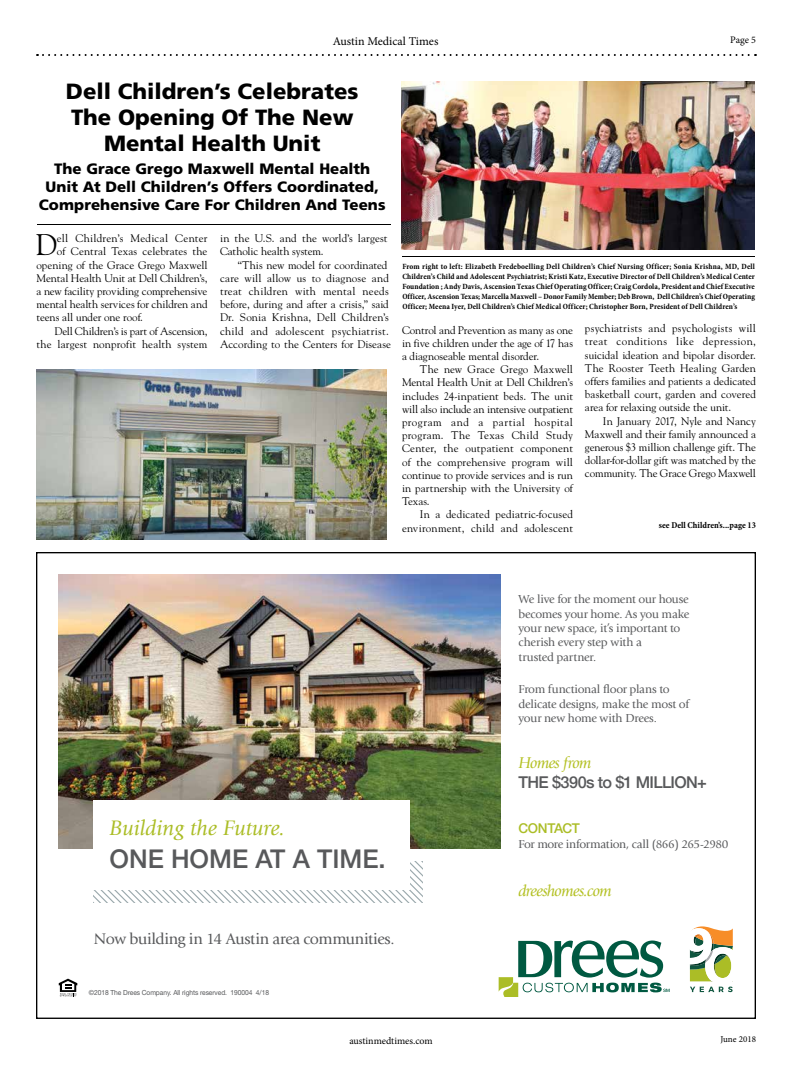
<style>
.page{position:relative;width:792px;height:1080px;background:#fff}
.page>*{position:absolute;margin:0;border:0;box-sizing:border-box;transform-origin:0 0}
.t1{font:29.7px "Goudy";color:#000}
.t2{font:500 25.8px "Helvetica Neue";color:#58595b}
.t3{font:900 22px/26.4px "Frutiger";color:#000;text-align:center}
.t4{font:italic 21.9px "Giovanni";color:#abbd26}
.t5{font:italic 16.3px "Giovanni Std";letter-spacing:-.045em;color:#b3c022}
.t6{font:500 16.3px "Helvetica Neue";letter-spacing:-.04em;color:#58595b}
.t7{font:16px "Giovanni Std";letter-spacing:-.02em;color:#58595b}
.t8{font:900 15px/18px "Frutiger";letter-spacing:.005em;color:#000;text-align:center}
.t9{font:500 13.6px "Helvetica Neue LT Std";letter-spacing:-.03em;color:#abbd26}
.t10{font:12px/14.4px "Giovanni Std";letter-spacing:-.02em;color:#58595b}
.t11{font:12px "Minion Pro";color:#000}
.t12{font:11px/13.2px "Goudy";letter-spacing:.005em;color:#000;text-align:justify}
.t13{font:11px "Goudy";letter-spacing:-.015em;color:#000}
.t14{font:11px "Goudy";letter-spacing:.025em;color:#000}
.t15{font:10px "Minion Pro";letter-spacing:-.005em;color:#000}
.t16{font:700 condensed 9px "Minion Pro";color:#000}
.t17{font:9px "Minion Pro";color:#000}
.t18{font:700 condensed 8px/10px "Minion Pro";letter-spacing:.01em;color:#000;text-align:justify}
.t19{font:7px "Helvetica Neue LT Std";letter-spacing:-.01em;color:#58595b;scale:.95 1}
.s1{font-style:inherit}
</style>
<div class="page">
<svg style="left:37px;top:54px;width:719px;height:2px"></svg>
<hr style="left:37px;top:224px;width:354px;height:1px;background:#000">
<img style="left:401px;top:81px;width:354px;height:169px">
<img style="left:59px;top:575px;width:442px;height:274px">
<svg style="left:94px;top:861px;width:328px;height:42px"></svg>
<div style="left:93px;top:800px;width:316px;height:90px;background:#fff"></div>
<svg style="left:59px;top:979px;width:18px;height:17px"></svg>
<svg style="left:690px;top:926px;width:43px;height:66px"></svg>
<svg style="left:499px;top:940px;width:171px;height:57px"></svg>
<hr style="left:402px;top:256px;width:353px;height:1px;background:#000">
<img style="left:36px;top:369px;width:351px;height:171px">
<p class="t11" style="left:333px;top:33px;width:107px">Austin Medical Times</p>
<p class="t15" style="left:730px;top:33px;width:27px">Page 5</p>
<h3 class="t3" style="left:66px;top:77px;width:294px">Dell Children’s Celebrates<br>The Opening Of The New<br>Mental Health Unit</h3>
<h3 class="t8" style="left:39px;top:159px;width:348px">The Grace Grego Maxwell Mental Health<br>Unit At Dell Children’s Offers Coordinated,<br>Comprehensive Care For Children And Teens</h3>
<h1 class="t1" style="left:36px;top:227px;width:23px">D</h1>
<p class="t14" style="left:57px;top:232px;width:152px">ell Children’s Medical Center</p>
<p class="t12" style="left:220px;top:231px;width:169px">in the U.S. and the world’s largest<br>Catholic health system.</p>
<p class="t12" style="left:220px;top:258px;width:173px;text-align:left;text-indent:18px">“This new model for coordinated care will allow us to diagnose and treat children with mental needs before, during and after a crisis,” said Dr. Sonia Krishna, Dell Children’s child and adolescent psychiatrist.<br>According to the Centers for Disease</p>
<p class="t12" style="left:57px;top:245px;width:152px">of Central Texas celebrates the</p>
<p class="t12" style="left:36px;top:258px;width:172px">opening of the Grace Grego Maxwell</p>
<p class="t12" style="left:36px;top:271px;width:172px">Mental Health Unit at Dell Children’s,</p>
<p class="t12" style="left:36px;top:284px;width:172px">a new facility providing comprehensive</p>
<p class="t12" style="left:36px;top:297px;width:173px">mental health services for children and</p>
<p class="t12" style="left:36px;top:311px;width:108px">teens all under one roof.</p>
<p class="t13" style="left:54px;top:324px;width:154px">Dell Children’s is part of Ascension,</p>
<p class="t12" style="left:36px;top:337px;width:172px">the largest nonprofit health system</p>
<p class="t18" style="left:402px;top:262px;width:354px">From right to left: Elizabeth Fredeboelling Dell Children’s Chief Nursing Officer; Sonia Krishna, MD, Dell Children’s Child and Adolescent Psychiatrist; Kristi Katz, Executive Director of Dell Children’s Medical Center Foundation ; Andy Davis, Ascension Texas Chief Operating Officer; Craig Cordola, President and Chief Executive Officer, Ascension Texas; Marcella Maxwell – Donor Family Member; Deb Brown, Dell Children’s Chief Operating Officer; Meena Iyer, Dell Children’s Chief Medical Officer; Christopher Born, President of Dell Children’s</p>
<p class="t12" style="left:402px;top:323px;width:173px">Control and Prevention as many as one in five children under the age of 17 has a diagnoseable mental disorder.</p>
<p class="t12" style="left:402px;top:363px;width:173px;text-indent:18px">The new Grace Grego Maxwell Mental Health Unit at Dell Children’s includes 24-inpatient beds. The unit will also include an intensive outpatient program and a partial hospital program. The Texas Child Study Center, the outpatient component of the comprehensive program will continue to provide services and is run in partnership with the University of Texas.</p>
<p class="t12" style="left:402px;top:508px;width:173px;text-align:right">In a dedicated pediatric-focused environment, child and adolescent</p>
<p class="t12" style="left:585px;top:321px;width:173px">psychiatrists and psychologists will treat conditions like depression, suicidal ideation and bipolar disorder.<br>The Rooster Teeth Healing Garden offers families and patients a dedicated basketball court, garden and covered area for relaxing outside the unit.</p>
<p class="t12" style="left:585px;top:414px;width:173px;text-indent:18px">In January 2017, Nyle and Nancy Maxwell and their family announced a generous $3 million challenge gift. The dollar-for-dollar gift was matched by the community. The Grace Grego Maxwell</p>
<p class="t16" style="left:659px;top:518px;width:99px">see Dell Children’s...page 13</p>
<p class="t10" style="left:519px;top:592px;width:172px">We live for the moment our house becomes your home. As you make your new space, it’s important to cherish every step with a<br>trusted partner.</p>
<p class="t10" style="left:519px;top:682px;width:172px">From functional floor plans to delicate designs, make the most of your new home with Drees.</p>
<h3 class="t5" style="left:519px;top:753px;width:74px">Homes from</h3>
<h3 class="t6" style="left:519px;top:769px;width:190px">THE $390s to $1 MILLION<span class="s1">+</span></h3>
<h3 class="t4" style="left:109px;top:816px;width:177px">Building the Future.</h3>
<p class="t9" style="left:519px;top:820px;width:63px">CONTACT</p>
<p class="t10" style="left:519px;top:837px;width:212px">For more information, call (866) 265-2980</p>
<h2 class="t2" style="left:109px;top:838px;width:278px">ONE HOME AT A TIME.</h2>
<h3 class="t7" style="left:94px;top:929px;width:302px">Now building in 14 Austin area communities.</h3>
<p class="t19" style="left:89px;top:989px;width:191px">©2018 The Drees Company. All rights reserved. 190004 4/18</p>
<h3 class="t5" style="left:519px;top:881px;width:95px">dreeshomes.com</h3>
<p class="t15" style="left:349px;top:1034px;width:85px">austinmedtimes.com</p>
<p class="t17" style="left:721px;top:1033px;width:37px">June 2018</p>
</div>
